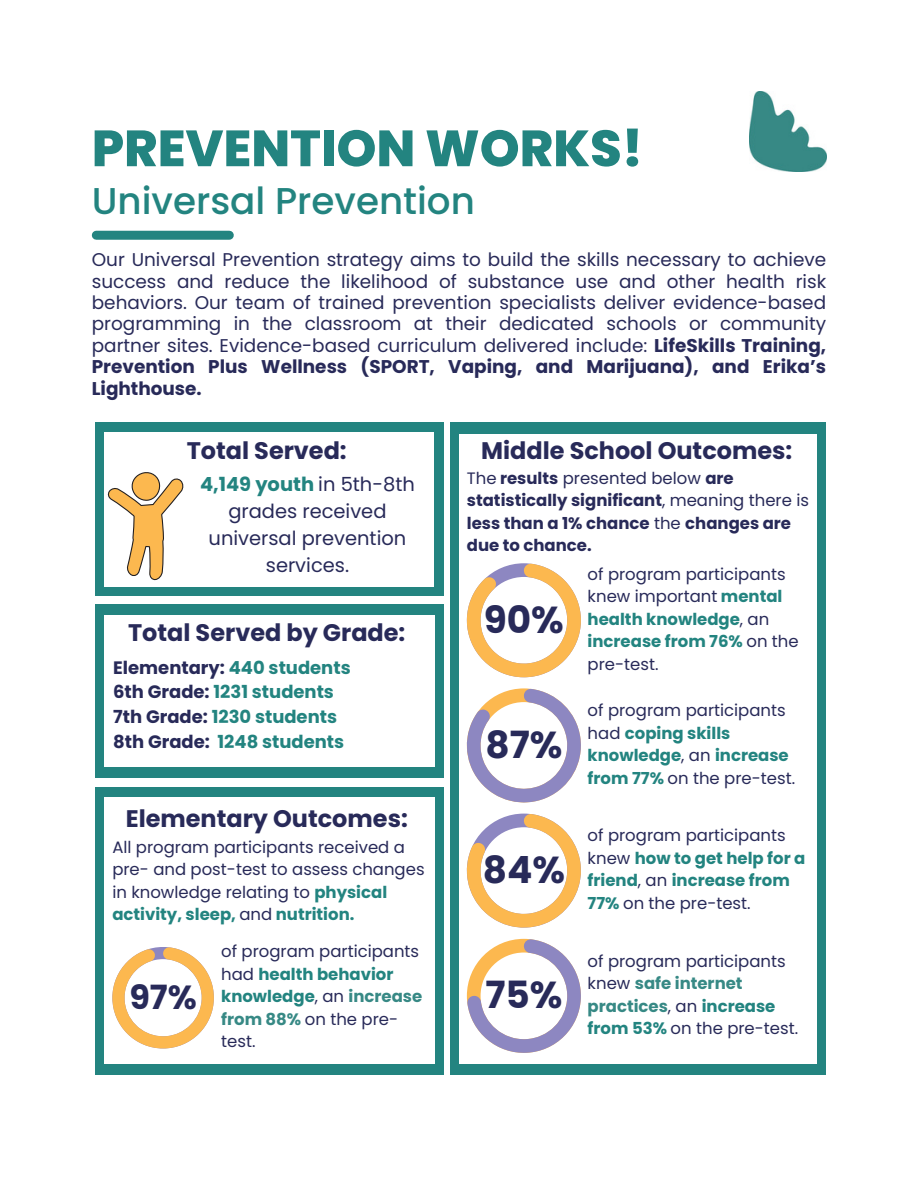
<style>
.page{position:relative;width:918px;height:1188px;background:#fff}
.page>*{position:absolute;margin:0;border:0;box-sizing:border-box;transform-origin:0 0}
.t1{font:800 50.85px "Poppins";color:#238480}
.t2{font:700 37.5px "Poppins";color:#282a59}
.t3{font:500 37.35px "Poppins";color:#238480}
.t4{font:700 33.45px "Poppins";color:#282a59}
.t5{font:700 24px "Poppins";color:#282a59}
.t6{font:19.5px/27px "Poppins";color:#282a59;text-align:center}
.t7{font:18.45px/21.3px "Poppins";color:#282a59;text-align:justify}
.t8{font:700 18px/24.8px "Poppins";color:#238480}
.t9{font:16.5px/22.5px "Poppins";color:#282a59}
.t10{font:700 16.5px/22.5px "Poppins";color:#282a59}
.s1{font-weight:700}
.s2{font-weight:700;color:#238480}
.s3{color:#282a59}
.s4{font-weight:400}
.s5{font-weight:700;color:#378985}
</style>
<div class="page">
<div style="left:96px;top:231px;width:133px;height:9px;background:#238480"></div>
<div style="left:450px;top:423px;width:376px;height:652px;background:#238480"></div>
<div style="left:459px;top:434px;width:358px;height:629px;background:#fff"></div>
<div style="left:95px;top:604px;width:348px;height:173px;background:#238480"></div>
<div style="left:104px;top:615px;width:331px;height:151px;background:#fff"></div>
<div style="left:95px;top:787px;width:348px;height:288px;background:#238480"></div>
<div style="left:104px;top:797px;width:331px;height:267px;background:#fff"></div>
<svg style="left:467px;top:563px;width:114px;height:114px"></svg>
<div style="left:95px;top:423px;width:348px;height:173px;background:#238480"></div>
<div style="left:105px;top:432px;width:329px;height:155px;background:#fff"></div>
<svg style="left:107px;top:472px;width:77px;height:108px"></svg>
<svg style="left:467px;top:688px;width:114px;height:114px"></svg>
<svg style="left:467px;top:814px;width:114px;height:114px"></svg>
<svg style="left:112px;top:947px;width:102px;height:101px"></svg>
<svg style="left:467px;top:939px;width:114px;height:114px"></svg>
<img style="left:750px;top:92px;width:76px;height:80px">
<h2 class="t1" style="left:92px;top:113px;width:553px">PREVENTION WORKS!</h2>
<p class="t3" style="left:92px;top:175px;width:385px">Universal Prevention</p>
<p class="t7" style="left:92px;top:249px;width:736px">Our Universal Prevention strategy aims to build the skills necessary to achieve success and reduce the likelihood of substance use and other health risk behaviors. Our team of trained prevention specialists deliver evidence-based programming in the classroom at their dedicated schools or community partner sites. Evidence-based curriculum delivered include: <span class="s1">LifeSkills Training, Prevention Plus Wellness (SPORT, Vaping, and Marijuana), and Erika’s Lighthouse.</span></p>
<p class="t5" style="left:187px;top:434px;width:162px">Total Served:</p>
<h6 class="t6" style="left:200px;top:471px;width:216px"><span class="s2">4,149 youth</span> in 5th-8th grades received universal prevention services.</h6>
<h6 class="t5" style="left:128px;top:615px;width:279px">Total Served by Grade:</h6>
<h4 class="t8" style="left:113px;top:655px;width:239px"><span class="s3">Elementary:</span> 440 students<br><span class="s3">6th Grade:</span> 1231 students<br><span class="s3">7th Grade:</span> 1230 students<br><span class="s3">8th Grade:</span> 1248 students</h4>
<h5 class="t5" style="left:481px;top:434px;width:313px">Middle School Outcomes:</h5>
<h4 class="t10" style="left:467px;top:467px;width:344px"><span class="s4">The</span> results <span class="s4">presented below</span> are statistically significant<span class="s4">, meaning there is </span>less than a 1% chance <span class="s4">the</span> changes are due to chance.</h4>
<h4 class="t2" style="left:484px;top:593px;width:82px">90%</h4>
<p class="t2" style="left:485px;top:718px;width:78px">87%</p>
<p class="t9" style="left:588px;top:563px;width:213px">of program participants knew important <span class="s2">mental health knowledge</span>, an <span class="s2">increase from 76%</span> on the pre-test.</p>
<p class="t9" style="left:588px;top:699px;width:209px">of program participants had <span class="s2">coping skills knowledge</span>, an <span class="s2">increase from 77%</span> on the pre-test.</p>
<h4 class="t5" style="left:126px;top:801px;width:284px">Elementary Outcomes:</h4>
<h2 class="t9" style="left:112px;top:836px;width:314px">All program participants received a pre- and post-test to assess changes in knowledge relating to <span class="s2">physical activity, sleep,</span> and <span class="s2">nutrition.</span></h2>
<p class="t9" style="left:588px;top:824px;width:219px">of program participants knew <span class="s2">how to get help for a friend</span>, an <span class="s2">increase from<br>77%</span> on the pre-test.</p>
<p class="t2" style="left:483px;top:844px;width:84px">84%</p>
<p class="t4" style="left:129px;top:974px;width:69px">97%</p>
<p class="t9" style="left:221px;top:940px;width:203px">of program participants had <span class="s2">health behavior knowledge</span>, an <span class="s5">increase from 88%</span> on the pre&shy;test.</p>
<h1 class="t2" style="left:485px;top:969px;width:79px">75%</h1>
<h3 class="t9" style="left:588px;top:950px;width:212px">of program participants knew <span class="s5">safe internet practices</span>, an <span class="s2">increase from 53%</span> on the pre-test.</h3>
</div>
